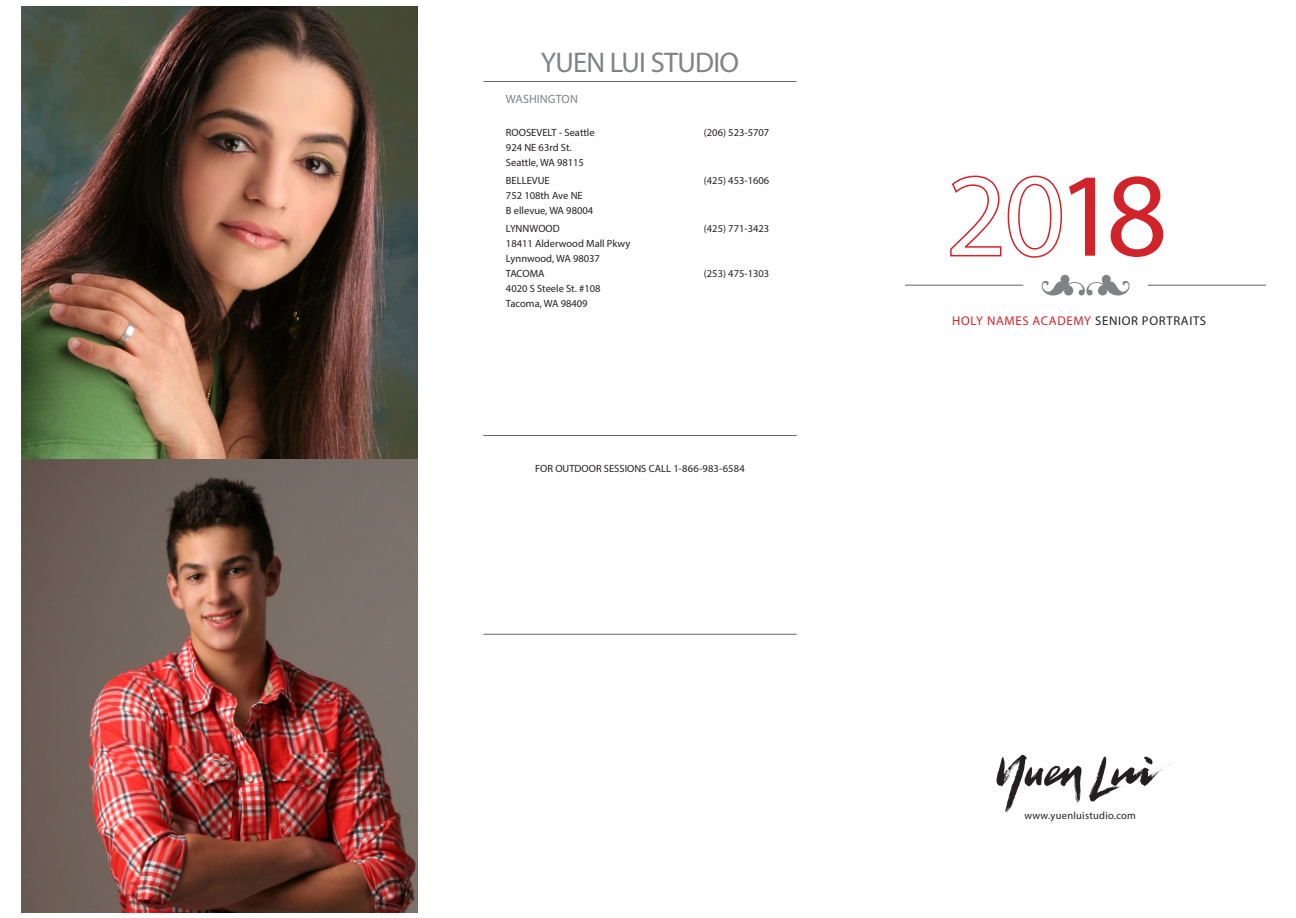
<style>
.page{position:relative;width:1296px;height:918px;background:#fff}
.page>*{position:absolute;margin:0;border:0;box-sizing:border-box;transform-origin:0 0}
.t1{font:120px "Myriad Pro";color:#d1232a}
.t2{font:28.5px "Myriad Pro";letter-spacing:-.025em;color:#808285}
.t3{font:12.75px "Myriad Pro";letter-spacing:.05em;color:#d1232a}
.t4{font:12px "Myriad Pro";letter-spacing:.01em;color:#808285}
.t5{font:10.5px "Myriad Pro";color:#231f20}
.t6{font:10.5px "Myriad Pro";letter-spacing:.025em;color:#231f20}
.s1{color:#231f20}
</style>
<div class="page">
<hr style="left:905px;top:285px;width:118px;height:1px;background:#231f20">
<hr style="left:1148px;top:285px;width:118px;height:1px;background:#231f20">
<svg style="left:1042px;top:275px;width:88px;height:20px"></svg>
<svg style="left:950px;top:175px;width:112px;height:83px"></svg>
<img style="left:996px;top:754px;width:177px;height:59px">
<img style="left:22px;top:6px;width:395px;height:453px">
<img style="left:22px;top:459px;width:395px;height:453px">
<hr style="left:483px;top:81px;width:314px;height:1px;background:#231f20">
<hr style="left:483px;top:435px;width:314px;height:1px;background:#231f20">
<hr style="left:483px;top:634px;width:314px;height:1px;background:#231f20">
<p class="t2" style="left:541px;top:45px;width:200px">YUEN LUI STUDIO</p>
<p class="t4" style="left:506px;top:92px;width:73px">WASHINGTON</p>
<p class="t5" style="left:506px;top:126px;width:90px">ROOSEVELT - Seattle</p>
<p class="t5" style="left:704px;top:126px;width:67px">(206) 523-5707</p>
<p class="t5" style="left:506px;top:141px;width:67px">924 NE 63rd St.</p>
<p class="t5" style="left:506px;top:156px;width:79px">Seattle, WA 98115</p>
<p class="t5" style="left:506px;top:174px;width:45px">BELLEVUE</p>
<p class="t5" style="left:704px;top:174px;width:67px">(425) 453-1606</p>
<p class="t5" style="left:506px;top:189px;width:78px">752 108th Ave NE</p>
<p class="t5" style="left:506px;top:204px;width:89px">B ellevue, WA 98004</p>
<p class="t5" style="left:506px;top:222px;width:55px">LYNNWOOD</p>
<p class="t5" style="left:704px;top:222px;width:67px">(425) 771-3423</p>
<p class="t5" style="left:506px;top:237px;width:126px">18411 Alderwood Mall Pkwy</p>
<p class="t5" style="left:506px;top:252px;width:95px">Lynnwood, WA 98037</p>
<p class="t5" style="left:506px;top:267px;width:40px">TACOMA</p>
<p class="t5" style="left:704px;top:267px;width:67px">(253) 475-1303</p>
<p class="t5" style="left:506px;top:282px;width:96px">4020 S Steele St. #108</p>
<p class="t5" style="left:506px;top:297px;width:83px">Tacoma, WA 98409</p>
<p class="t5" style="left:535px;top:462px;width:211px">FOR OUTDOOR SESSIONS CALL 1-866-983-6584</p>
<p class="t1" style="left:1057px;top:141px;width:113px">18</p>
<p class="t3" style="left:952px;top:312px;width:255px">HOLY NAMES ACADEMY <span class="s1">SENIOR PORTRAITS</span></p>
<p class="t6" style="left:1024px;top:809px;width:113px">www.yuenluistudio.com</p>
</div>
